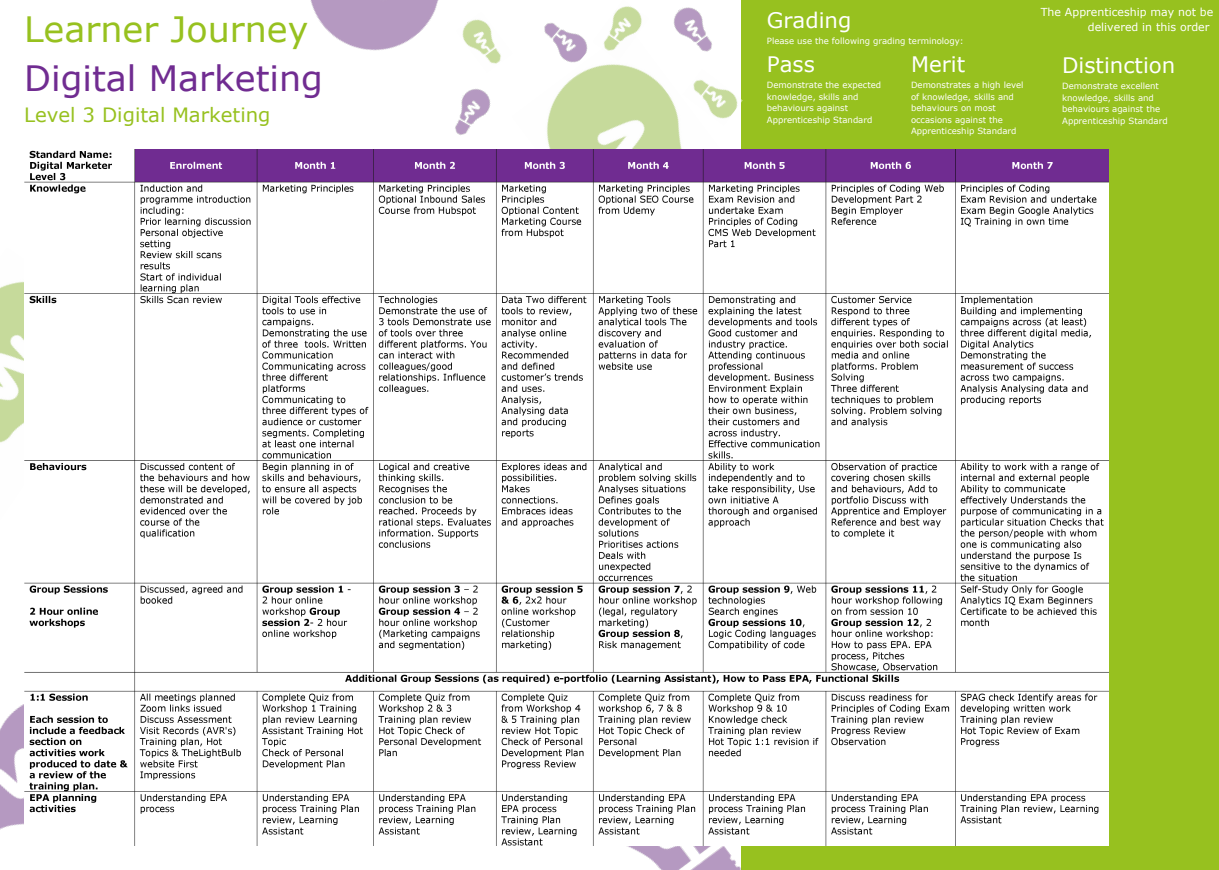
<style>
.page{position:relative;width:1219px;height:870px;background:#fff}
.page>*{position:absolute;margin:0;border:0;box-sizing:border-box;transform-origin:0 0}
.t1{font:35px "Verdana";color:#702c91}
.t2{font:35px "Verdana";color:#97c11f}
.t3{font:21.4px "Verdana";color:#fff}
.t4{font:19.7px "Verdana";color:#97c11f}
.t5{font:11px/15px "Verdana";color:#fff}
.t6{font:8.5px/11.5px "Verdana";color:#fff}
</style>
<div class="page">
<img style="left:547px;top:64px;width:135px;height:85px">
<div style="left:741px;top:0;width:478px;height:870px;background:#97c11f"></div>
<img style="left:310px;top:0;width:240px;height:85px">
<img style="left:627px;top:846px;width:114px;height:24px">
<img style="left:0;top:281px;width:24px;height:162px">
<img style="left:0;top:704px;width:24px;height:126px">
<img style="left:674px;top:7px;width:38px;height:45px">
<img style="left:444px;top:83px;width:53px;height:52px">
<img style="left:456px;top:12px;width:56px;height:60px">
<img style="left:533px;top:12px;width:60px;height:57px">
<img style="left:693px;top:80px;width:50px;height:39px">
<img style="left:603px;top:6px;width:39px;height:45px">
<img style="left:24px;top:149px;width:1084px;height:697px">
<p class="t2" style="left:24px;top:7px;width:286px">Learner Journey</p>
<p class="t1" style="left:24px;top:56px;width:300px">Digital Marketing</p>
<p class="t4" style="left:24px;top:103px;width:248px">Level 3 Digital Marketing</p>
<p class="t3" style="left:767px;top:6px;width:86px">Grading</p>
<p class="t6" style="left:767px;top:35px;width:198px">Please use the following grading terminology:</p>
<p class="t3" style="left:767px;top:51px;width:49px">Pass</p>
<p class="t6" style="left:767px;top:79px;width:116px">Demonstrate the expected knowledge, skills and behaviours against<br>Apprenticeship Standard</p>
<p class="t3" style="left:911px;top:51px;width:56px">Merit</p>
<p class="t6" style="left:911px;top:79px;width:114px">Demonstrates a high level of knowledge, skills and behaviours on most occasions against the<br>Apprenticeship Standard</p>
<p class="t5" style="left:1088px;top:4px;width:127px;text-indent:-47px">The Apprenticeship may not be delivered in this order</p>
<p class="t3" style="left:1062px;top:52px;width:115px">Distinction</p>
<p class="t6" style="left:1062px;top:80px;width:107px">Demonstrate excellent knowledge, skills and behaviours against the<br>Apprenticeship Standard</p>
</div>
